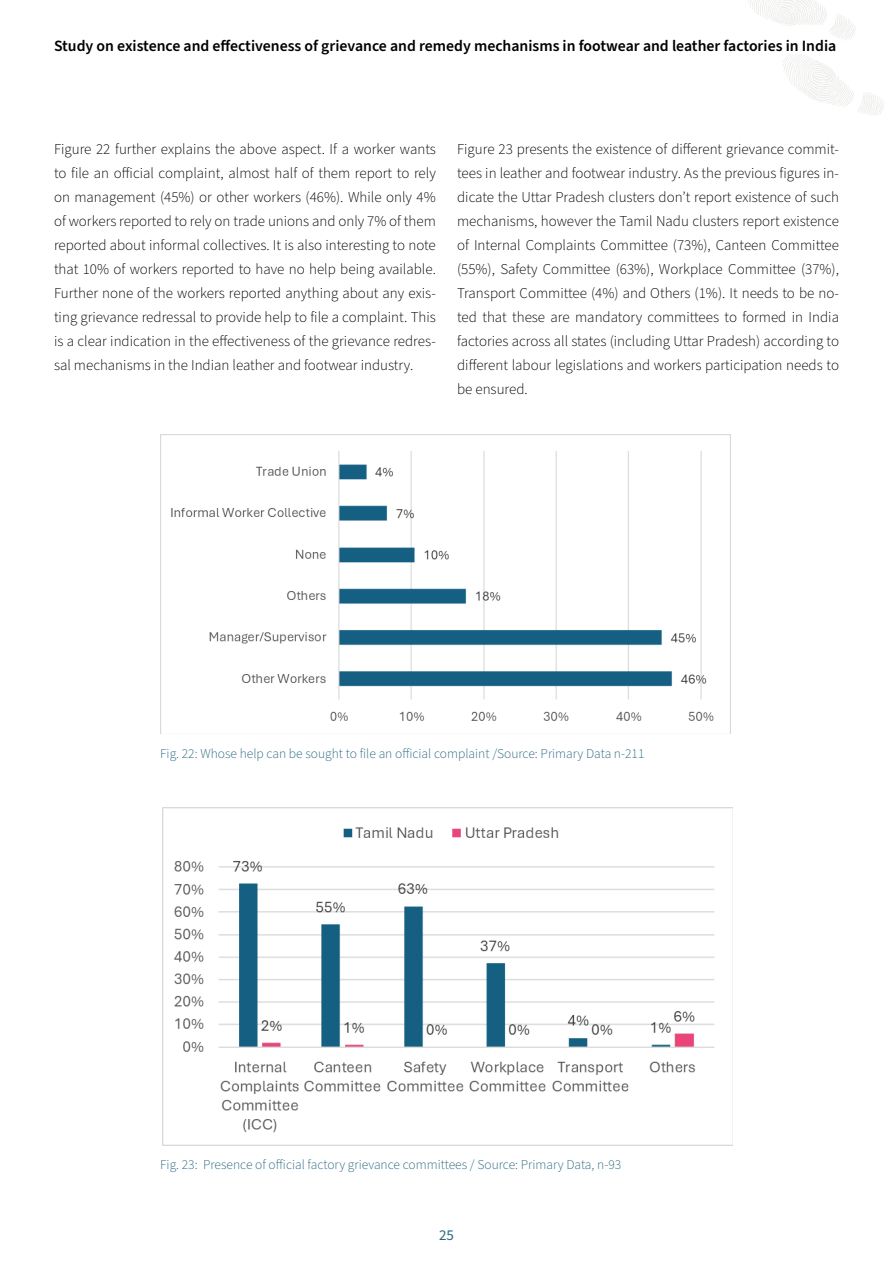
<style>
.page{position:relative;width:893px;height:1263px;background:#fff}
.page>*{position:absolute;margin:0;border:0;box-sizing:border-box;transform-origin:0 0}
.t1{font:600 15.75px "Source Sans Pro";color:#000}
.t2{font:300 15px/24px "Source Sans Pro";color:#000;text-align:justify}
.t3{font:15px "Source Sans Pro";color:#296780}
.t4{font:300 13.5px "Source Sans Pro";color:#296780}
</style>
<div class="page">
<svg style="left:782px;top:54px;width:102px;height:61px"></svg>
<svg style="left:748px;top:0;width:108px;height:40px"></svg>
<img style="left:160px;top:434px;width:570px;height:300px">
<img style="left:162px;top:807px;width:571px;height:338px">
<p class="t1" style="left:54px;top:35px;width:784px">Study on existence and effectiveness of grievance and remedy mechanisms in footwear and leather factories in India</p>
<p class="t2" style="left:54px;top:137px;width:383px">Figure 22 further explains the above aspect. If a worker wants to file an official complaint, almost half of them report to rely on management (45%) or other workers (46%). While only 4% of workers reported to rely on trade unions and only 7% of them reported about informal collectives. It is also interesting to note that 10% of workers reported to have no help being available.<br>Further none of the workers reported anything about any exis&shy;ting grievance redressal to provide help to file a complaint. This is a clear indication in the effectiveness of the grievance redres&shy;sal mechanisms in the Indian leather and footwear industry.</p>
<p class="t2" style="left:457px;top:137px;width:383px">Figure 23 presents the existence of different grievance commit&shy;tees in leather and footwear industry. As the previous figures in&shy;dicate the Uttar Pradesh clusters don’t report existence of such mechanisms, however the Tamil Nadu clusters report existence of Internal Complaints Committee (73%), Canteen Committee (55%), Safety Committee (63%), Workplace Committee (37%), Transport Committee (4%) and Others (1%). It needs to be no&shy;ted that these are mandatory committees to formed in India factories across all states (including Uttar Pradesh) according to different labour legislations and workers participation needs to be ensured.</p>
<p class="t4" style="left:160px;top:745px;width:486px">Fig. 22: Whose help can be sought to file an official complaint /Source: Primary Data n-211</p>
<p class="t4" style="left:160px;top:1156px;width:463px">Fig. 23: Presence of official factory grievance committees / Source: Primary Data, n-93</p>
<p class="t3" style="left:439px;top:1225px;width:16px">25</p>
</div>
